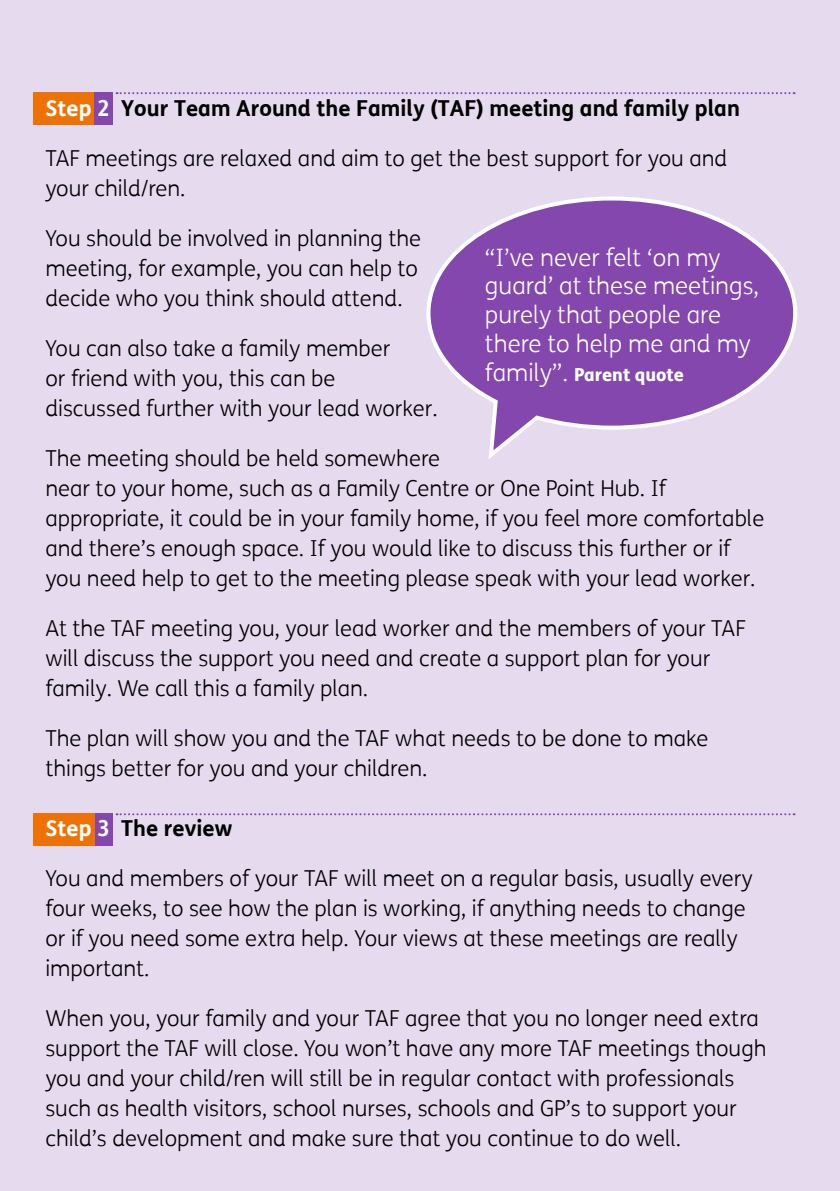
<style>
.page{position:relative;width:840px;height:1191px;background:#fff}
.page>*{position:absolute;margin:0;border:0;box-sizing:border-box;transform-origin:0 0}
.t1{font:300 24px/28.8px "FS Me";color:#fff}
.t2{font:300 22px/30px "FS Me";color:#000}
.t3{font:700 22px "FS Me";color:#000}
.t4{font:800 18px "FS Me";color:#fff}
.s1{color:#fff}
.s2{font-weight:300;font-size:24px}
</style>
<div class="page">
<div style="left:0;top:0;width:839px;height:1191px;background:#e6daef"></div>
<svg style="left:116px;top:813px;width:678px;height:2px"></svg>
<div style="left:94px;top:813px;width:19px;height:32px;background:#8347ad"></div>
<svg style="left:116px;top:92px;width:678px;height:2px"></svg>
<div style="left:93px;top:92px;width:20px;height:32px;background:#8347ad"></div>
<div style="left:33px;top:92px;width:60px;height:32px;background:#ee7203"></div>
<svg style="left:426px;top:196px;width:371px;height:263px"></svg>
<div style="left:33px;top:813px;width:61px;height:32px;background:#ee7203"></div>
<h2 class="t3" style="left:45px;top:94px;width:695px"><span class="s1">Step 2</span> Your Team Around the Family (TAF) meeting and family plan</h2>
<p class="t2" style="left:45px;top:144px;width:683px">TAF meetings are relaxed and aim to get the best support for you and your child/ren.</p>
<p class="t2" style="left:45px;top:224px;width:377px">You should be involved in planning the meeting, for example, you can help to decide who you think should attend.</p>
<p class="t2" style="left:45px;top:334px;width:393px">You can also take a family member<br>or friend with you, this can be<br>discussed further with your lead worker.</p>
<p class="t2" style="left:45px;top:444px;width:720px">The meeting should be held somewhere<br>near to your home, such as a Family Centre or One Point Hub. If appropriate, it could be in your family home, if you feel more comfortable and there’s enough space. If you would like to discuss this further or if you need help to get to the meeting please speak with your lead worker.</p>
<p class="t1" style="left:484px;top:243px;width:276px">“I’ve never felt ‘on my guard’ at these meetings, purely that people are there to help me and my</p>
<p class="t4" style="left:484px;top:363px;width:200px"><span class="s2">family”.</span> Parent quote</p>
<p class="t2" style="left:45px;top:614px;width:701px">At the TAF meeting you, your lead worker and the members of your TAF will discuss the support you need and create a support plan for your family. We call this a family plan.</p>
<p class="t2" style="left:45px;top:724px;width:664px">The plan will show you and the TAF what needs to be done to make things better for you and your children.</p>
<p class="t3" style="left:45px;top:814px;width:188px"><span class="s1">Step 3</span> The review</p>
<p class="t2" style="left:45px;top:864px;width:708px">You and members of your TAF will meet on a regular basis, usually every four weeks, to see how the plan is working, if anything needs to change or if you need some extra help. Your views at these meetings are really important.</p>
<p class="t2" style="left:45px;top:1004px;width:722px">When you, your family and your TAF agree that you no longer need extra support the TAF will close. You won’t have any more TAF meetings though you and your child/ren will still be in regular contact with professionals such as health visitors, school nurses, schools and GP’s to support your child’s development and make sure that you continue to do well.</p>
</div>
